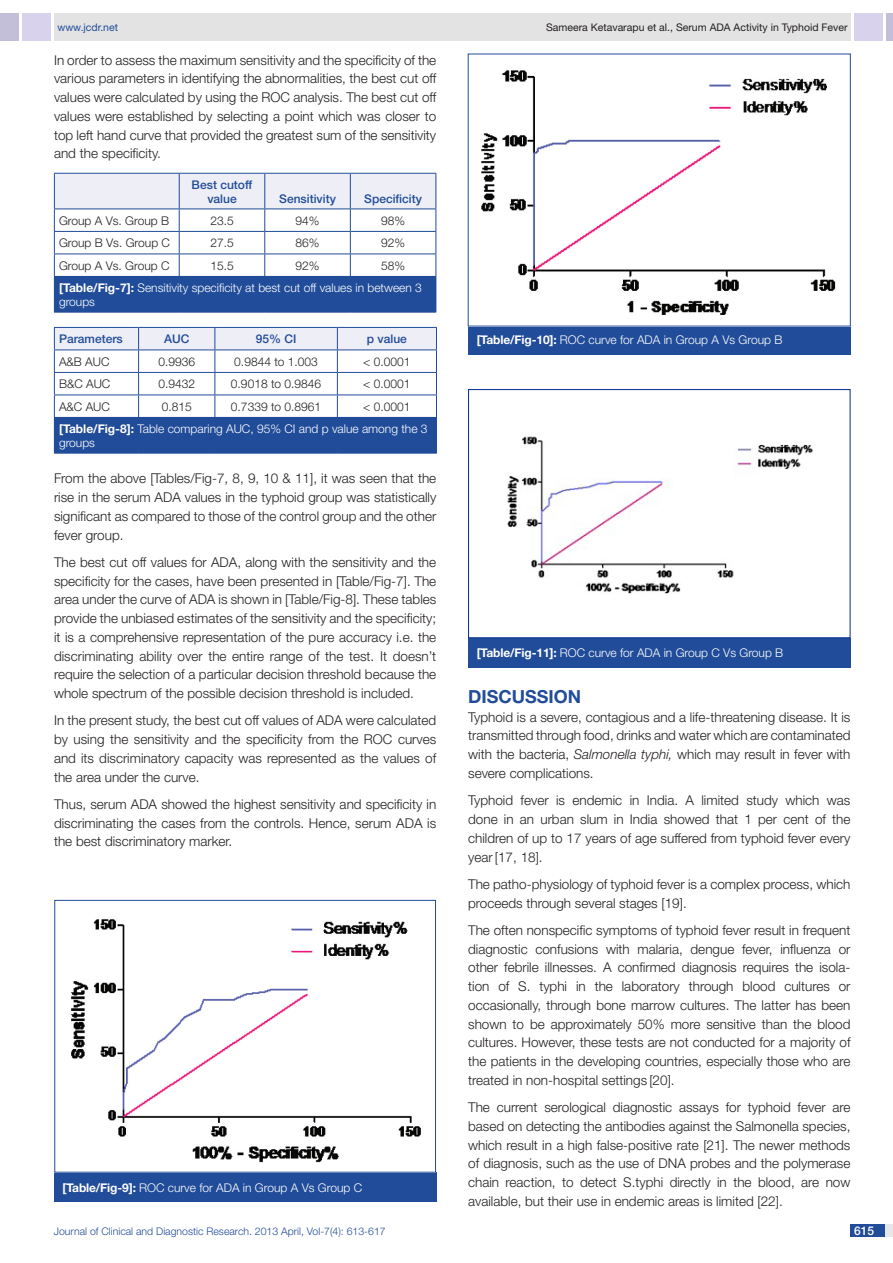
<style>
.page{position:relative;width:893px;height:1263px;background:#fff}
.page>*{position:absolute;margin:0;border:0;box-sizing:border-box;transform-origin:0 0}
.Level_1{font:700 18px "Helvetica Neue";color:#214c99}
.Body_text{font:300 13.5px/18.8px "Helvetica Neue";color:#231f20;text-align:justify}
.Table_text{font:300 12px/14.4px "Helvetica Neue";color:#fff}
.Table_text-2{font:300 12px "Helvetica Neue";color:#231f20}
.Table_text-3{font:500 12px/14.4px "Helvetica Neue";color:#214c99;text-align:center}
.t1{font:500 12px "Helvetica Neue";color:#fff}
.t2{font:300 10.5px "Helvetica Neue";color:#214c99}
.Running_head{font:10.5px "Helvetica Neue";color:#231f20}
.Running_head-2{font:10.5px "Helvetica Neue";color:#214c99}
.s1{font-weight:700}
.s2{font-style:italic}
</style>
<div class="page">
<div style="left:54px;top:13px;width:796px;height:28px;background:#e3e3e3"></div>
<div style="left:0;top:13px;width:19px;height:28px;background:#c3bfd8"></div>
<div style="left:22px;top:13px;width:29px;height:28px;background:#d9d2ec"></div>
<div style="left:886px;top:13px;width:7px;height:28px;background:#c3bfd8"></div>
<div style="left:854px;top:13px;width:29px;height:28px;background:#d9d2ec"></div>
<div style="left:850px;top:1224px;width:43px;height:13px;background:#e6e7e9"></div>
<div style="left:850px;top:1224px;width:35px;height:13px;background:#214c99"></div>
<div style="left:54px;top:276px;width:382px;height:36px;background:#214c99"></div>
<svg style="left:54px;top:173px;width:383px;height:103px"></svg>
<hr style="left:436px;top:277px;width:1px;height:35px;background:#214c99">
<hr style="left:54px;top:312px;width:125px;height:1px;background:#214c99">
<hr style="left:179px;top:312px;width:86px;height:1px;background:#214c99">
<hr style="left:265px;top:312px;width:85px;height:1px;background:#214c99">
<hr style="left:350px;top:312px;width:86px;height:1px;background:#214c99">
<div style="left:54px;top:417px;width:382px;height:36px;background:#214c99"></div>
<svg style="left:54px;top:327px;width:383px;height:90px"></svg>
<hr style="left:337px;top:417px;width:100px;height:1px;background:#214c99">
<hr style="left:436px;top:418px;width:1px;height:35px;background:#214c99">
<hr style="left:54px;top:453px;width:85px;height:1px;background:#214c99">
<hr style="left:139px;top:453px;width:76px;height:1px;background:#214c99">
<hr style="left:215px;top:453px;width:122px;height:1px;background:#214c99">
<hr style="left:337px;top:453px;width:100px;height:1px;background:#214c99">
<div style="left:54px;top:1172px;width:382px;height:30px;background:#214c99"></div>
<img style="left:71px;top:919px;width:350px;height:244px">
<div style="left:54px;top:900px;width:382px;height:272px;border:1px solid #214c99"></div>
<div style="left:468px;top:325px;width:382px;height:29px;background:#214c99"></div>
<img style="left:481px;top:70px;width:355px;height:245px">
<div style="left:468px;top:638px;width:382px;height:29px;background:#214c99"></div>
<img style="left:507px;top:436px;width:306px;height:158px">
<div style="left:468px;top:389px;width:382px;height:249px;border:1px solid #002b93"></div>
<p class="Running_head-2" style="left:57px;top:21px;width:62px">www.jcdr.net</p>
<p class="Running_head" style="left:546px;top:21px;width:303px">Sameera Ketavarapu et al., Serum ADA Activity in Typhoid Fever</p>
<p class="Body_text" style="left:54px;top:50px;width:384px">In order to assess the maximum sensitivity and the specificity of the various parameters in identifying the abnormalities, the best cut off values were calculated by using the ROC analysis. The best cut off values were established by selecting a point which was closer to top left hand curve that provided the greatest sum of the sensitivity and the specificity.</p>
<p class="Table_text-3" style="left:192px;top:177px;width:62px">Best cutoff value</p>
<p class="Table_text-3" style="left:279px;top:191px;width:58px">Sensitivity</p>
<p class="Table_text-3" style="left:364px;top:191px;width:59px">Specificity</p>
<p class="Table_text-2" style="left:59px;top:213px;width:112px">Group A Vs. Group B</p>
<p class="Table_text-2" style="left:210px;top:213px;width:25px">23.5</p>
<p class="Table_text-2" style="left:296px;top:213px;width:26px">94%</p>
<p class="Table_text-2" style="left:381px;top:213px;width:26px">98%</p>
<p class="Table_text-2" style="left:59px;top:236px;width:112px">Group B Vs. Group C</p>
<p class="Table_text-2" style="left:210px;top:236px;width:25px">27.5</p>
<p class="Table_text-2" style="left:296px;top:236px;width:26px">86%</p>
<p class="Table_text-2" style="left:381px;top:236px;width:26px">92%</p>
<p class="Table_text-2" style="left:59px;top:258px;width:112px">Group A Vs. Group C</p>
<p class="Table_text-2" style="left:210px;top:258px;width:25px">15.5</p>
<p class="Table_text-2" style="left:296px;top:258px;width:26px">92%</p>
<p class="Table_text-2" style="left:381px;top:258px;width:26px">58%</p>
<p class="Table_text" style="left:59px;top:280px;width:364px"><span class="s1">[Table/Fig-7]:</span> Sensitivity specificity at best cut off values in between 3 groups</p>
<p class="Table_text-3" style="left:59px;top:332px;width:65px">Parameters</p>
<p class="Table_text-3" style="left:164px;top:332px;width:27px">AU C</p>
<p class="Table_text-3" style="left:256px;top:332px;width:40px">95% CI</p>
<p class="Table_text-3" style="left:367px;top:332px;width:42px">p value</p>
<p class="Table_text-2" style="left:59px;top:354px;width:52px">A&amp;B AUC</p>
<p class="Table_text-2" style="left:158px;top:354px;width:38px">0.9936</p>
<p class="Table_text-2" style="left:234px;top:354px;width:85px">0.9844 to 1.003</p>
<p class="Table_text-2" style="left:363px;top:354px;width:49px">&lt; 0.0001</p>
<p class="Table_text-2" style="left:59px;top:377px;width:53px">B&amp;C AUC</p>
<p class="Table_text-2" style="left:158px;top:377px;width:38px">0.9432</p>
<p class="Table_text-2" style="left:231px;top:377px;width:92px">0.9018 to 0.9846</p>
<p class="Table_text-2" style="left:363px;top:377px;width:49px">&lt; 0.0001</p>
<p class="Table_text-2" style="left:59px;top:399px;width:52px">A&amp;C AUC</p>
<p class="Table_text-2" style="left:162px;top:399px;width:32px">0.815</p>
<p class="Table_text-2" style="left:231px;top:399px;width:92px">0.7339 to 0.8961</p>
<p class="Table_text-2" style="left:363px;top:399px;width:49px">&lt; 0.0001</p>
<p class="Table_text" style="left:59px;top:421px;width:370px"><span class="s1">[Table/Fig-8]:</span> Table comparing AUC, 95% CI and p value among the 3 groups</p>
<p class="Body_text" style="left:54px;top:469px;width:384px">From the above [Tables/Fig-7, 8, 9, 10 &amp; 11], it was seen that the rise in the serum ADA values in the typhoid group was statistically significant as compared to those of the control group and the other fever group.</p>
<p class="Body_text" style="left:54px;top:552px;width:384px">The best cut off values for ADA, along with the sensitivity and the specificity for the cases, have been presented in [Table/Fig-7]. The area under the curve of ADA is shown in [Table/Fig-8]. These tables provide the unbiased estimates of the sensitivity and the specificity; it is a comprehensive representation of the pure accuracy i.e. the discriminating ability over the entire range of the test. It doesn’t require the selection of a particular decision threshold because the whole spectrum of the possible decision threshold is included.</p>
<p class="Body_text" style="left:54px;top:711px;width:384px">In the present study, the best cut off values of ADA were calculated by using the sensitivity and the specificity from the ROC curves and its discriminatory capacity was represented as the values of the area under the curve.</p>
<p class="Body_text" style="left:54px;top:794px;width:384px">Thus, serum ADA showed the highest sensitivity and specificity in discriminating the cases from the controls. Hence, serum ADA is the best discriminatory marker.</p>
<p class="Table_text" style="left:63px;top:1180px;width:301px"><span class="s1">[Table/Fig-9]:</span> ROC curve for ADA in Group A Vs Group C</p>
<p class="Table_text" style="left:477px;top:333px;width:307px"><span class="s1">[Table/Fig-10]:</span> ROC curve for ADA in Group A Vs Group B</p>
<p class="Table_text" style="left:477px;top:646px;width:308px"><span class="s1">[Table/Fig-11]:</span> ROC curve for ADA in Group C Vs Group B</p>
<p class="Level_1" style="left:468px;top:685px;width:115px">DISCUSSION</p>
<p class="Body_text" style="left:468px;top:707px;width:384px">Typhoid is a severe, contagious and a life-threatening disease. It is transmitted through food, drinks and water which are contaminated with the bacteria, <span class="s2">Salmonella typhi,</span> which may result in fever with severe complications.</p>
<p class="Body_text" style="left:468px;top:791px;width:384px">Typhoid fever is endemic in India. A limited study which was done in an urban slum in India showed that 1 per cent of the children of up to 17 years of age suffered from typhoid fever every year [17, 18].</p>
<p class="Body_text" style="left:468px;top:874px;width:384px">The patho-physiology of typhoid fever is a complex process, which proceeds through several stages [19].</p>
<p class="Body_text" style="left:468px;top:920px;width:384px;text-align:left">The often nonspecific symptoms of typhoid fever result in frequent diagnostic confusions with malaria, dengue fever, influenza or other febrile illnesses. A confirmed diagnosis requires the isola&shy;tion of S. typhi in the laboratory through blood cultures or occasionally, through bone marrow cultures. The latter has been shown to be approximately 50% more sensitive than the blood cultures. However, these tests are not conducted for a majority of the patients in the developing countries, especially those who are treated in non-hospital settings [20].</p>
<p class="Body_text" style="left:468px;top:1097px;width:384px">The current serological diagnostic assays for typhoid fever are based on detecting the antibodies against the Salmonella species, which result in a high false-positive rate [21]. The newer methods of diagnosis, such as the use of DNA probes and the polymerase chain reaction, to detect S.typhi directly in the blood, are now available, but their use in endemic areas is limited [22].</p>
<p class="t2" style="left:54px;top:1225px;width:333px">Journal of Clinical and Diagnostic Research. 2013 April, Vol-7(4): 613-617</p>
<p class="t1" style="left:854px;top:1223px;width:22px">615</p>
</div>
